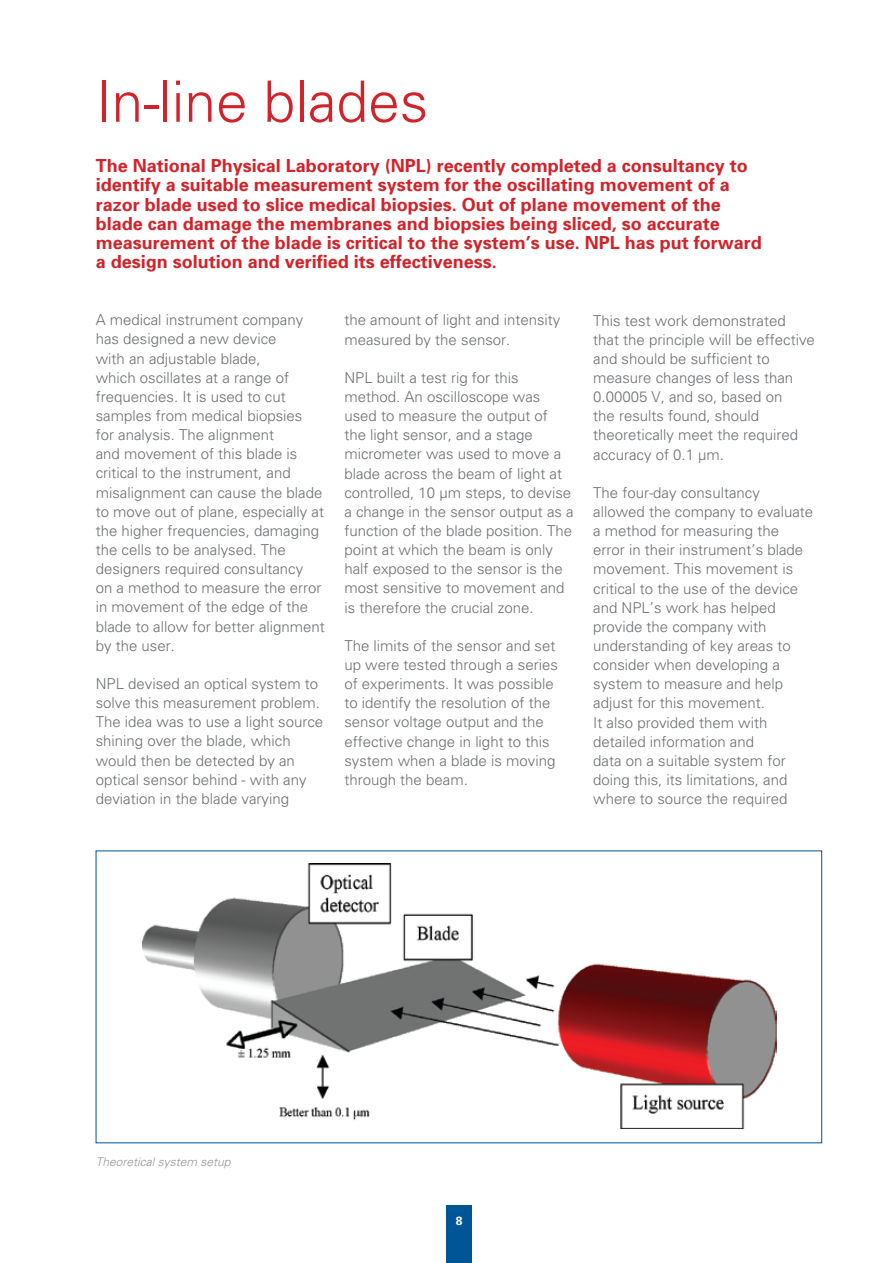
<style>
.page{position:relative;width:893px;height:1263px;background:#fff}
.page>*{position:absolute;margin:0;border:0;box-sizing:border-box;transform-origin:0 0}
.t1{font:300 57px "Univers";color:#d2232a}
.t2{font:700 18px/19.2px "Univers";color:#d2232a}
.t3{font:300 15px/19.2px "Univers";color:#6d6f71}
.t4{font:italic 300 12px "Univers";color:#939598}
.t5{font:700 12px "Univers";color:#fff}
</style>
<div class="page">
<img style="left:142px;top:864px;width:634px;height:264px">
<div style="left:446px;top:1205px;width:26px;height:58px;background:#005596"></div>
<h1 class="t1" style="left:96px;top:67px;width:334px">In-line blades</h1>
<p class="t2" style="left:96px;top:156px;width:668px">The National Physical Laboratory (NPL) recently completed a consultancy to identify a suitable measurement system for the oscillating movement of a razor blade used to slice medical biopsies. Out of plane movement of the blade can damage the membranes and biopsies being sliced, so accurate measurement of the blade is critical to the system’s use. NPL has put forward a design solution and verified its effectiveness.</p>
<p class="t3" style="left:96px;top:310px;width:231px">A medical instrument company has designed a new device<br>with an adjustable blade,<br>which oscillates at a range of frequencies. It is used to cut samples from medical biopsies<br>for analysis. The alignment<br>and movement of this blade is critical to the instrument, and misalignment can cause the blade to move out of plane, especially at the higher frequencies, damaging the cells to be analysed. The designers required consultancy<br>on a method to measure the error in movement of the edge of the blade to allow for better alignment by the user.</p>
<p class="t3" style="left:96px;top:674px;width:229px">NPL devised an optical system to solve this measurement problem.<br>The idea was to use a light source shining over the blade, which would then be detected by an optical sensor behind - with any deviation in the blade varying</p>
<p class="t3" style="left:344px;top:311px;width:217px">the amount of light and intensity measured by the sensor.</p>
<p class="t3" style="left:344px;top:368px;width:231px">NPL built a test rig for this method. An oscilloscope was used to measure the output of<br>the light sensor, and a stage micrometer was used to move a blade across the beam of light at controlled, 10 μm steps, to devise a change in the sensor output as a function of the blade position. The point at which the beam is only half exposed to the sensor is the most sensitive to movement and is therefore the crucial zone.</p>
<p class="t3" style="left:344px;top:636px;width:215px">The limits of the sensor and set up were tested through a series of experiments. It was possible to identify the resolution of the sensor voltage output and the effective change in light to this system when a blade is moving through the beam.</p>
<p class="t3" style="left:593px;top:311px;width:223px">This test work demonstrated that the principle will be effective and should be sufficient to measure changes of less than<br>0.00005 V, and so, based on<br>the results found, should theoretically meet the required accuracy of 0.1 μm.</p>
<p class="t3" style="left:593px;top:483px;width:222px">The four-day consultancy allowed the company to evaluate a method for measuring the error in their instrument’s blade movement. This movement is critical to the use of the device and NPL’s work has helped provide the company with understanding of key areas to consider when developing a system to measure and help adjust for this movement.<br>It also provided them with detailed information and<br>data on a suitable system for doing this, its limitations, and where to source the required</p>
<p class="t4" style="left:96px;top:1155px;width:136px">Theoretical system setup</p>
<p class="t5" style="left:456px;top:1213px;width:8px">8</p>
</div>
